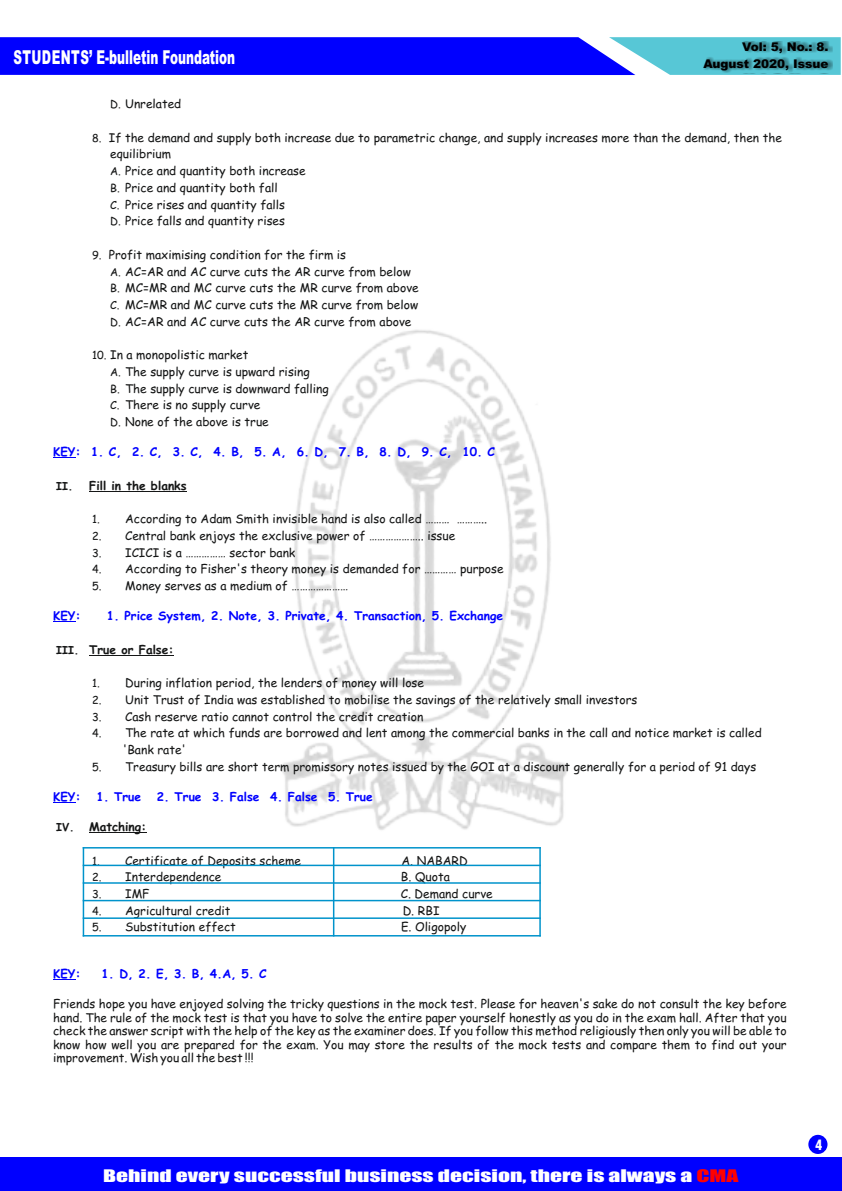
<style>
.page{position:relative;width:842px;height:1191px;background:#fff}
.page>*{position:absolute;margin:0;border:0;box-sizing:border-box;transform-origin:0 0}
.t1{font:900 19.2px "Arial";color:#fff;scale:.63 1}
.t2{font:16px "Impact";color:#fff;scale:1.48 1}
.t3{font:800 condensed 16px "Tw Cen";color:#fff}
.t4{font:12px/16.7px "Comic Sans MS";color:#151616}
.t5{font:700 12px "Comic Sans MS";color:#00f}
.t6{font:700 12px "Comic Sans MS";color:#151616}
.t7{font:900 12px/16.9px "Arial";color:#000;text-align:right}
.s1{font-size:11px}
.s2{color:#f00}
</style>
<div class="page">
<svg style="left:0;top:37px;width:841px;height:38px;background:#1725f9"></svg>
<div style="left:0;top:1157px;width:842px;height:33px;background:#00f"></div>
<div style="left:808px;top:1134px;width:19px;height:20px;background:#00f;border-radius:50%"></div>
<img style="left:259px;top:330px;width:308px;height:538px">
<svg style="left:53px;top:457px;width:23px;height:1px"></svg>
<hr style="left:89px;top:491px;width:98px;height:1px;background:#151616">
<svg style="left:53px;top:621px;width:23px;height:1px"></svg>
<hr style="left:89px;top:655px;width:85px;height:1px;background:#151616">
<svg style="left:53px;top:802px;width:23px;height:1px"></svg>
<hr style="left:89px;top:832px;width:57px;height:1px;background:#151616">
<svg style="left:53px;top:979px;width:23px;height:1px"></svg>
<hr style="left:83px;top:847px;width:1px;height:89px;background:#0093cb">
<hr style="left:333px;top:847px;width:1px;height:89px;background:#0093cb">
<hr style="left:539px;top:847px;width:2px;height:89px;background:#0093cb">
<hr style="left:83px;top:935px;width:458px;height:1px;background:#0093cb">
<hr style="left:83px;top:917px;width:458px;height:2px;background:#0093cb">
<hr style="left:83px;top:900px;width:458px;height:1px;background:#0093cb">
<hr style="left:83px;top:882px;width:458px;height:1px;background:#0093cb">
<hr style="left:83px;top:864px;width:458px;height:2px;background:#0093cb">
<hr style="left:83px;top:847px;width:458px;height:1px;background:#0093cb">
<div style="left:703px;top:41px;width:129px;height:32px;background:#151616;opacity:.49"></div>
<h1 class="t1" style="left:13px;top:50px;width:354px">STUDENTS’ E-bulletin Foundation</h1>
<p class="t7" style="left:703px;top:39px;width:127px">Vol: 5, No.: 8.<br>August 2020, Issue</p>
<p class="t4" style="left:110px;top:97px;width:73px"><span class="s1">D.</span> Unrelated</p>
<p class="t4" style="left:110px;top:130px;width:673px;text-indent:-18px"><span class="s1">8.</span> If the demand and supply both increase due to parametric change, and supply increases more than the demand, then the equilibrium<br><span class="s1">A.</span> Price and quantity both increase<br><span class="s1">B.</span> Price and quantity both fall<br><span class="s1">C.</span> Price rises and quantity falls<br><span class="s1">D.</span> Price falls and quantity rises</p>
<p class="t4" style="left:110px;top:247px;width:310px;text-indent:-18px"><span class="s1">9.</span> Profit maximising condition for the firm is<br><span class="s1">A.</span> AC=AR and AC curve cuts the AR curve from below <span class="s1">B.</span> MC=MR and MC curve cuts the MR curve from above <span class="s1">C.</span> MC=MR and MC curve cuts the MR curve from below <span class="s1">D.</span> AC=AR and AC curve cuts the AR curve from above</p>
<p class="t4" style="left:110px;top:348px;width:220px;text-indent:-18px"><span class="s1">10.</span> In a monopolistic market<br><span class="s1">A.</span> The supply curve is upward rising<br><span class="s1">B.</span> The supply curve is downward falling<br><span class="s1">C.</span> There is no supply curve<br><span class="s1">D.</span> None of the above is true</p>
<p class="t5" style="left:53px;top:446px;width:443px">KEY: 1. C, 2. C, 3. C, 4. B, 5. A, 6. D, 7. B, 8. D, 9. C, 10. C</p>
<p class="t6" style="left:56px;top:480px;width:132px"><span class="s1">II.</span> Fill in the blanks</p>
<p class="t4" style="left:92px;top:511px;width:396px"><span class="s1">1.</span> According to Adam Smith invisible hand is also called ……… ………..</p>
<p class="t4" style="left:92px;top:528px;width:365px"><span class="s1">2.</span> Central bank enjoys the exclusive power of ……………….. issue</p>
<p class="t4" style="left:92px;top:545px;width:205px"><span class="s1">3.</span> ICICI is a …………… sector bank</p>
<p class="t4" style="left:92px;top:562px;width:413px"><span class="s1">4.</span> According to Fisher's theory money is demanded for ………… purpose</p>
<p class="t4" style="left:92px;top:578px;width:258px"><span class="s1">5.</span> Money serves as a medium of …………………</p>
<p class="t5" style="left:53px;top:610px;width:29px">KEY:</p>
<p class="t5" style="left:107px;top:610px;width:398px">1. Price System, 2. Note, 3. Private, 4. Transaction, 5. Exchange</p>
<p class="t6" style="left:56px;top:644px;width:119px"><span class="s1">III.</span> True or False:</p>
<p class="t4" style="left:92px;top:675px;width:333px"><span class="s1">1.</span> During inflation period, the lenders of money will lose</p>
<p class="t4" style="left:92px;top:692px;width:547px"><span class="s1">2.</span> Unit Trust of India was established to mobilise the savings of the relatively small investors</p>
<p class="t4" style="left:92px;top:709px;width:333px"><span class="s1">3.</span> Cash reserve ratio cannot control the credit creation</p>
<p class="t4" style="left:123px;top:726px;width:640px;text-indent:-31px"><span class="s1">4.</span> The rate at which funds are borrowed and lent among the commercial banks in the call and notice market is called 'Bank rate'</p>
<p class="t4" style="left:92px;top:759px;width:665px"><span class="s1">5.</span> Treasury bills are short term promissory notes issued by the GOI at a discount generally for a period of 91 days</p>
<p class="t5" style="left:53px;top:791px;width:29px">KEY:</p>
<p class="t5" style="left:96px;top:791px;width:46px">1. True</p>
<p class="t5" style="left:157px;top:791px;width:217px">2. True 3. False 4. False 5. True</p>
<p class="t6" style="left:56px;top:821px;width:92px"><span class="s1">IV.</span> Matching:</p>
<p class="t4" style="left:92px;top:853px;width:210px"><span class="s1">1.</span> Certificate of Deposits scheme</p>
<p class="t4" style="left:401px;top:853px;width:68px">A. NABARD</p>
<p class="t4" style="left:92px;top:869px;width:131px"><span class="s1">2.</span> Interdependence</p>
<p class="t4" style="left:401px;top:869px;width:51px">B. Quota</p>
<p class="t4" style="left:92px;top:886px;width:59px"><span class="s1">3.</span> IMF</p>
<p class="t4" style="left:401px;top:886px;width:94px">C. Demand curve</p>
<p class="t4" style="left:92px;top:903px;width:140px"><span class="s1">4.</span> Agricultural credit</p>
<p class="t4" style="left:403px;top:903px;width:38px">D. RBI</p>
<p class="t4" style="left:92px;top:920px;width:145px"><span class="s1">5.</span> Substitution effect</p>
<p class="t4" style="left:401px;top:920px;width:67px">E. Oligopoly</p>
<p class="t5" style="left:53px;top:968px;width:29px">KEY:</p>
<p class="t5" style="left:102px;top:968px;width:167px">1. D, 2. E, 3. B, 4.A, 5. C</p>
<p class="t4" style="left:53px;top:998px;width:735px;line-height:13.4px;text-align:justify">Friends hope you have enjoyed solving the tricky questions in the mock test. Please for heaven's sake do not consult the key before hand. The rule of the mock test is that you have to solve the entire paper yourself honestly as you do in the exam hall. After that you check the answer script with the help of the key as the examiner does. If you follow this method religiously then only you will be able to know how well you are prepared for the exam. You may store the results of the mock tests and compare them to find out your improvement. Wish you all the best !!!</p>
<h2 class="t2" style="left:103px;top:1169px;width:431px">Behind every successful business decision, there is always a <span class="s2">CMA</span></h2>
<h2 class="t3" style="left:815px;top:1138px;width:9px">4</h2>
</div>
